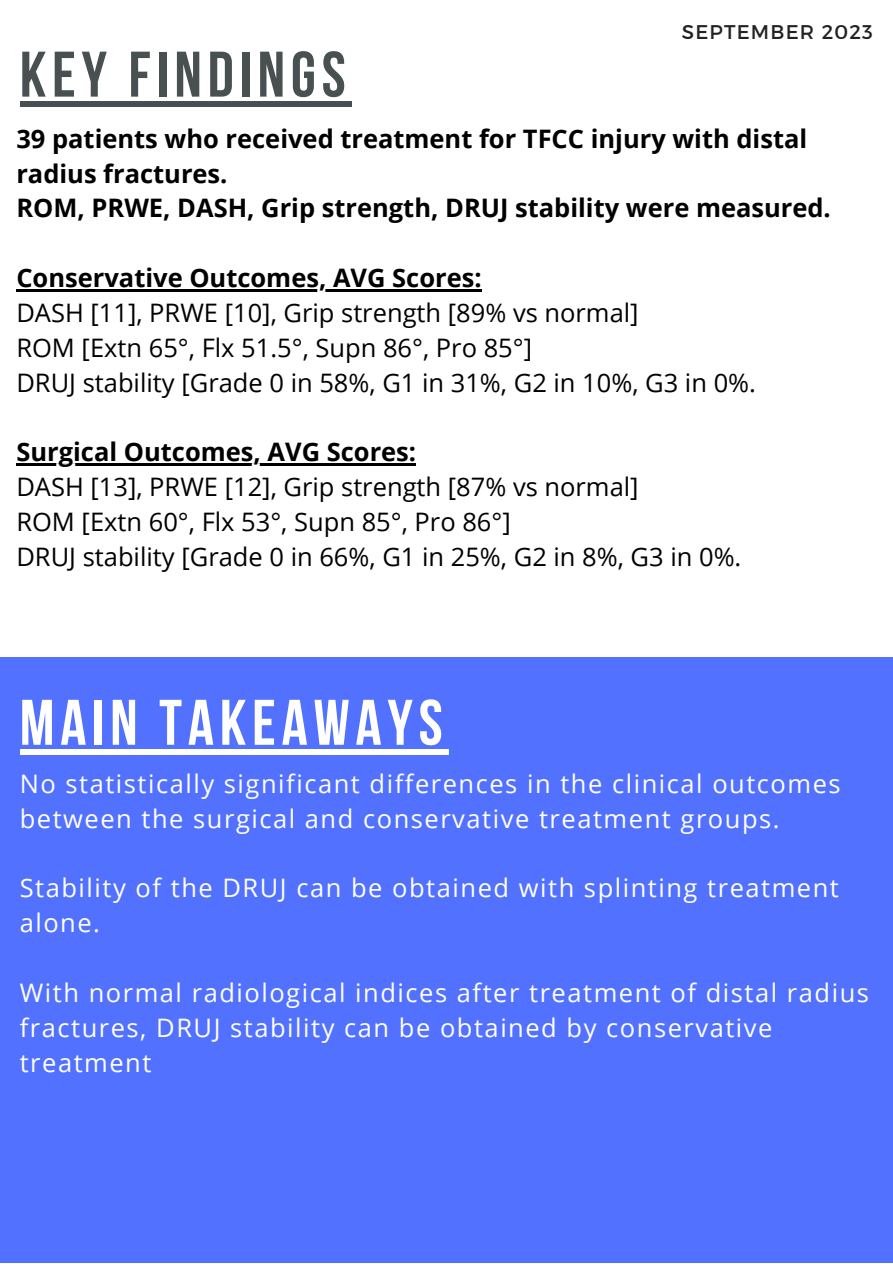
<style>
.page{position:relative;width:893px;height:1264px;background:#fff}
.page>*{position:absolute;margin:0;border:0;box-sizing:border-box;transform-origin:0 0}
.t1{font:700 64.2px "Bebas Neue";letter-spacing:.09em;color:#fff}
.t2{font:700 64.2px "Bebas Neue";letter-spacing:.09em;color:#495052}
.t3{font:25.5px/34.8px "Open Sans";letter-spacing:.06em;color:#fff}
.t4{font:25.5px "Open Sans";color:#000}
.t5{font:700 25.5px/34.8px "Open Sans";color:#000}
.t6{font:19.8px "Montserrat";letter-spacing:.06em;color:#222}
</style>
<div class="page">
<div style="left:0;top:657px;width:892px;height:605px;background:#5271ff"></div>
<div style="left:20px;top:101px;width:331px;height:6px;background:#495052"></div>
<hr style="left:16px;top:289px;width:465px;height:3px;background:#000">
<hr style="left:16px;top:464px;width:400px;height:2px;background:#000">
<div style="left:20px;top:749px;width:428px;height:6px;background:#fff"></div>
<p class="t6" style="left:681px;top:19px;width:193px">SEPTEMBER 2023</p>
<p class="t2" style="left:20px;top:48px;width:327px">KEY FINDINGS</p>
<p class="t5" style="left:16px;top:120px;width:792px">39 patients who received treatment for TFCC injury with distal radius fractures.</p>
<p class="t5" style="left:16px;top:190px;width:816px">ROM, PRWE, DASH, Grip strength, DRUJ stability were measured.</p>
<p class="t5" style="left:16px;top:260px;width:467px">Conservative Outcomes, AVG Scores:</p>
<p class="t4" style="left:16px;top:295px;width:623px">DASH [11], PRWE [10], Grip strength [89% vs normal]</p>
<p class="t4" style="left:16px;top:329px;width:517px">ROM [Extn 65°, Flx 51.5°, Supn 86°, Pro 85°]</p>
<p class="t4" style="left:16px;top:364px;width:741px">DRUJ stability [Grade 0 in 58%, G1 in 31%, G2 in 10%, G3 in 0%.</p>
<p class="t5" style="left:16px;top:434px;width:401px">Surgical Outcomes, AVG Scores:</p>
<p class="t4" style="left:16px;top:469px;width:623px">DASH [13], PRWE [12], Grip strength [87% vs normal]</p>
<p class="t4" style="left:16px;top:504px;width:496px">ROM [Extn 60°, Flx 53°, Supn 85°, Pro 86°]</p>
<p class="t4" style="left:16px;top:539px;width:726px">DRUJ stability [Grade 0 in 66%, G1 in 25%, G2 in 8%, G3 in 0%.</p>
<p class="t1" style="left:20px;top:696px;width:424px">MAIN TAKEAWAYS</p>
<p class="t3" style="left:20px;top:765px;width:822px">No statistically significant differences in the clinical outcomes between the surgical and conservative treatment groups.</p>
<p class="t3" style="left:20px;top:870px;width:820px">Stability of the DRUJ can be obtained with splinting treatment alone.</p>
<p class="t3" style="left:20px;top:974px;width:850px">With normal radiological indices after treatment of distal radius fractures, DRUJ stability can be obtained by conservative treatment</p>
</div>
